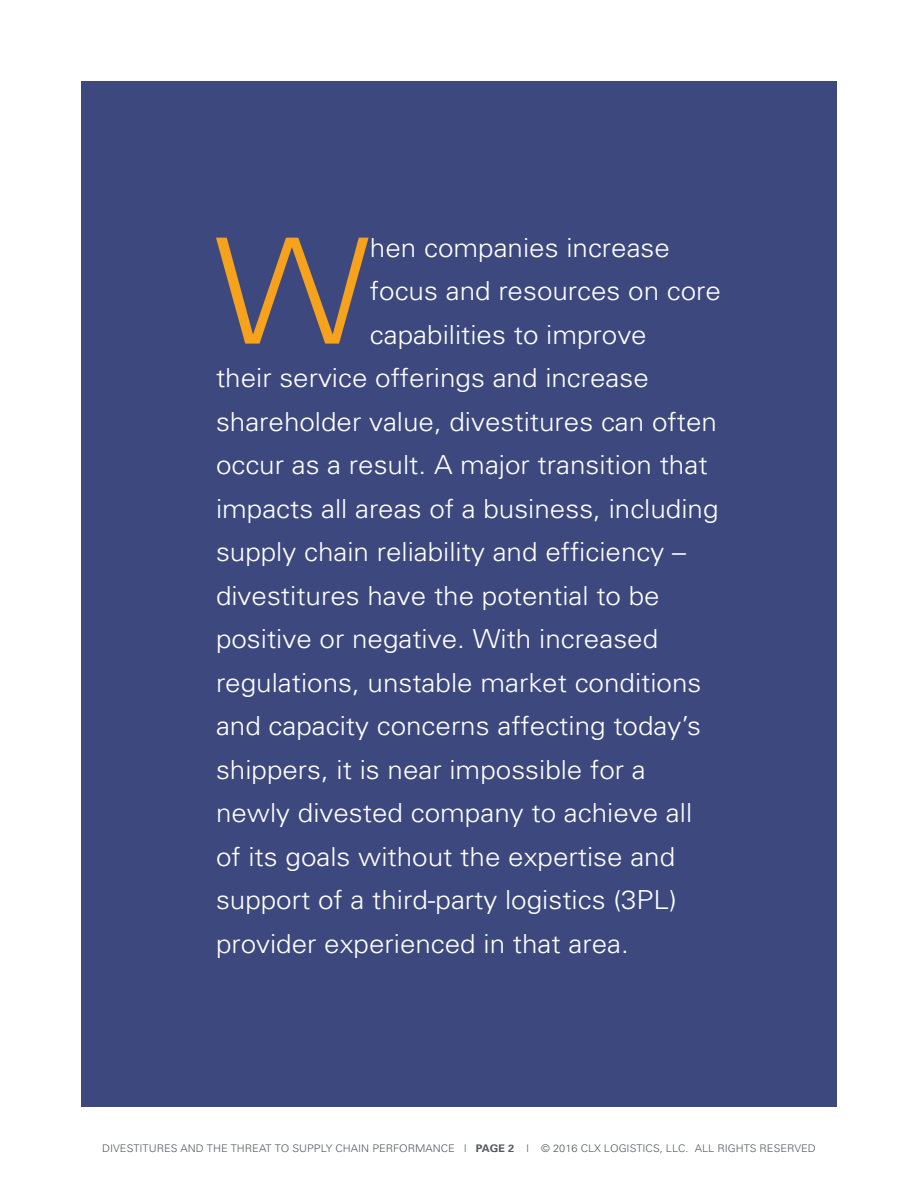
<style>
.page{position:relative;width:918px;height:1188px;background:#fff}
.page>*{position:absolute;margin:0;border:0;box-sizing:border-box;transform-origin:0 0}
.t1{font:300 146.7px "Univers";color:#f6a21c;scale:1.06 1}
.t2{font:300 26.25px "Univers";color:#fff;scale:1.06 1}
.t3{font:300 10.5px "Univers";color:#56595c;scale:1.05 1}
.s1{font-weight:700}
</style>
<div class="page">
<div style="left:81px;top:81px;width:756px;height:1026px;background:#3d497e"></div>
<p class="t1" style="left:214px;top:203px;width:148px">W</p>
<p class="t2" style="left:370px;top:231px;width:285px">hen companies increase</p>
<p class="t2" style="left:370px;top:275px;width:333px">focus and resources on core</p>
<p class="t2" style="left:370px;top:318px;width:263px">capabilities to improve</p>
<p class="t2" style="left:216px;top:362px;width:410px">their service offerings and increase</p>
<p class="t2" style="left:216px;top:405px;width:474px">shareholder value, divestitures can often</p>
<p class="t2" style="left:216px;top:449px;width:465px">occur as a result. A major transition that</p>
<p class="t2" style="left:216px;top:492px;width:476px">impacts all areas of a business, including</p>
<p class="t2" style="left:216px;top:536px;width:445px">supply chain reliability and efficiency –</p>
<p class="t2" style="left:216px;top:579px;width:420px">divestitures have the potential to be</p>
<p class="t2" style="left:216px;top:623px;width:419px">positive or negative. With increased</p>
<p class="t2" style="left:216px;top:666px;width:460px">regulations, unstable market conditions</p>
<p class="t2" style="left:216px;top:710px;width:459px">and capacity concerns affecting today’s</p>
<p class="t2" style="left:216px;top:753px;width:407px">shippers, it is near impossible for a</p>
<p class="t2" style="left:216px;top:797px;width:451px">newly divested company to achieve all</p>
<p class="t2" style="left:216px;top:840px;width:435px">of its goals without the expertise and</p>
<p class="t2" style="left:216px;top:884px;width:436px">support of a third-party logistics (3PL)</p>
<p class="t2" style="left:216px;top:927px;width:391px">provider experienced in that area.</p>
<p class="t3" style="left:102px;top:1142px;width:681px">DIVESTITURES AND THE THREAT TO SUPPLY CHAIN PERFORMANCE | <span class="s1">PAGE 2</span> | © 2016 CLX LOGISTICS, LLC. ALL RIGHTS RESERVED</p>
</div>
